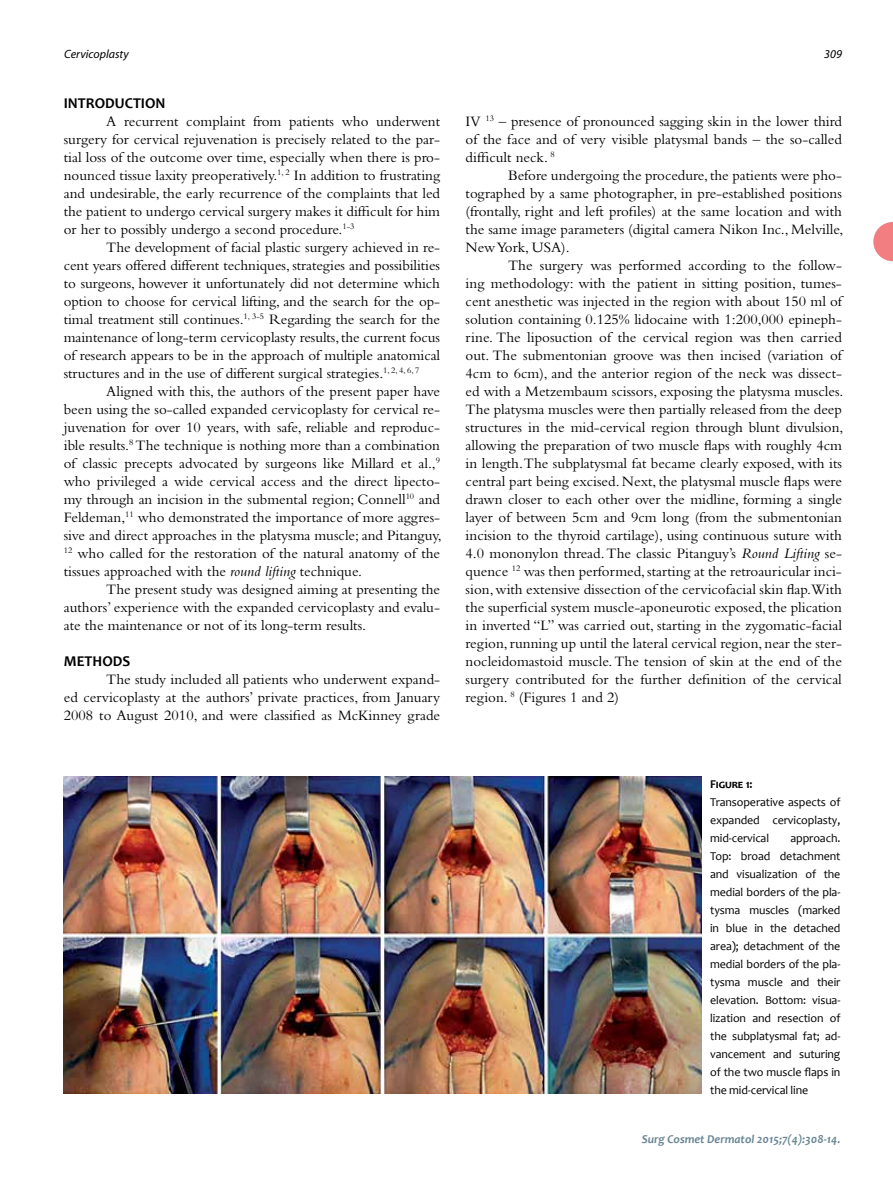
<style>
.page{position:relative;width:893px;height:1191px;background:#fff}
.page>*{position:absolute;margin:0;border:0;box-sizing:border-box;transform-origin:0 0}
.t1{font:15px/18px "Bembo";color:#000;text-align:justify}
.t2{font:700 15px "Candara";color:#000}
.t3{font:12px/18px "Candara";letter-spacing:-.01em;color:#000;text-align:justify}
.t4{font:italic 700 12px "Candara";color:#688594}
.t5{font:italic 12px "Myriad";color:#000}
.t6{font:700 12px "Candara";color:#000}
.s1{font-style:italic}
</style>
<div class="page">
<svg style="left:873px;top:222px;width:20px;height:39px"></svg>
<img style="left:64px;top:776px;width:638px;height:318px">
<p class="t5" style="left:64px;top:48px;width:66px">Cervicoplasty</p>
<p class="t5" style="left:824px;top:48px;width:19px">309</p>
<p class="t2" style="left:64px;top:94px;width:103px">INTRODUCTION</p>
<p class="t1" style="left:64px;top:112px;width:378px;text-indent:43px">A recurrent complaint from patients who underwent surgery for cervical rejuvenation is precisely related to the par&shy;tial loss of the outcome over time, especially when there is pro&shy;nounced tissue laxity preoperatively.<sup>1,</sup> <sup>2</sup> In addition to frustrating and undesirable, the early recurrence of the complaints that led the patient to undergo cervical surgery makes it difficult for him or her to possibly undergo a second procedure.<sup>1-3</sup></p>
<p class="t1" style="left:64px;top:238px;width:378px;text-indent:43px">The development of facial plastic surgery achieved in re&shy;cent years offered different techniques, strategies and possibilities to surgeons, however it unfortunately did not determine which option to choose for cervical lifting, and the search for the op&shy;timal treatment still continues.<sup>1,</sup> <sup>3-5</sup> Regarding the search for the maintenance of long-term cervicoplasty results, the current focus of research appears to be in the approach of multiple anatomical structures and in the use of different surgical strategies.<sup>1,</sup> <sup>2,</sup> <sup>4,</sup> <sup>6,</sup> <sup>7</sup></p>
<p class="t1" style="left:64px;top:382px;width:379px;text-indent:43px">Aligned with this, the authors of the present paper have been using the so-called expanded cervicoplasty for cervical re&shy;juvenation for over 10 years, with safe, reliable and reproduc&shy;ible results.<sup>8</sup> The technique is nothing more than a combination of classic precepts advocated by surgeons like Millard et al.,<sup>9 </sup>who privileged a wide cervical access and the direct lipecto&shy;my through an incision in the submental region; Connell<sup>10</sup> and Feldeman,<sup>11</sup> who demonstrated the importance of more aggres&shy;sive and direct approaches in the platysma muscle; and Pitanguy, <sup>12</sup> who called for the restoration of the natural anatomy of the tissues approached with the <span class="s1">round lifting</span> technique.</p>
<p class="t1" style="left:64px;top:580px;width:378px;text-indent:43px">The present study was designed aiming at presenting the authors’ experience with the expanded cervicoplasty and evalu&shy;ate the maintenance or not of its long-term results.</p>
<p class="t2" style="left:64px;top:652px;width:68px">METHODS</p>
<p class="t1" style="left:64px;top:670px;width:378px;text-indent:43px">The study included all patients who underwent expand&shy;ed cervicoplasty at the authors’ private practices, from January 2008 to August 2010, and were classified as McKinney grade</p>
<p class="t1" style="left:466px;top:112px;width:378px">IV <sup>13</sup> – presence of pronounced sagging skin in the lower third of the face and of very visible platysmal bands – the so-called difficult neck. <sup>8</sup></p>
<p class="t1" style="left:466px;top:166px;width:379px;text-indent:43px">Before undergoing the procedure, the patients were pho&shy;tographed by a same photographer, in pre-established positions (frontally, right and left profiles) at the same location and with the same image parameters (digital camera Nikon Inc., Melville, New York, USA).</p>
<p class="t1" style="left:466px;top:256px;width:379px;text-indent:43px">The surgery was performed according to the follow&shy;ing methodology: with the patient in sitting position, tumes&shy;cent anesthetic was injected in the region with about 150 ml of solution containing 0.125% lidocaine with 1:200,000 epineph&shy;rine. The liposuction of the cervical region was then carried out. The submentonian groove was then incised (variation of 4cm to 6cm), and the anterior region of the neck was dissect&shy;ed with a Metzembaum scissors, exposing the platysma muscles.<br>The platysma muscles were then partially released from the deep structures in the mid-cervical region through blunt divulsion, allowing the preparation of two muscle flaps with roughly 4cm in length. The subplatysmal fat became clearly exposed, with its central part being excised. Next, the platysmal muscle flaps were drawn closer to each other over the midline, forming a single layer of between 5cm and 9cm long (from the submentonian incision to the thyroid cartilage), using continuous suture with 4.0 mononylon thread. The classic Pitanguy’s <span class="s1">Round Lifting</span> se&shy;quence <sup>12</sup> was then performed, starting at the retroauricular inci&shy;sion, with extensive dissection of the cervicofacial skin flap.With the superficial system muscle-aponeurotic exposed, the plication in inverted “L” was carried out, starting in the zygomatic-facial region, running up until the lateral cervical region, near the ster&shy;nocleidomastoid muscle. The tension of skin at the end of the surgery contributed for the further definition of the cervical region. <sup>8</sup> (Figures 1 and 2)</p>
<p class="t6" style="left:710px;top:776px;width:44px">Figure 1:</p>
<p class="t3" style="left:710px;top:793px;width:132px">Transoperative aspects of expanded cervicoplasty, mid-cervical</p>
<p class="t3" style="left:710px;top:829px;width:132px;text-indent:80px">approach.<br>Top: broad detachment and visualization of the medial borders of the pla&shy;tysma muscles (marked in blue in the detached area); detachment of the medial borders of the pla&shy;tysma muscle and their elevation. Bottom: visua&shy;lization and resection of the subplatysmal fat; ad&shy;vancement and suturing of the two muscle flaps in the mid-cervical line</p>
<p class="t4" style="left:642px;top:1131px;width:200px">Surg Cosmet Dermatol 2015;7(4):308-14.</p>
</div>
